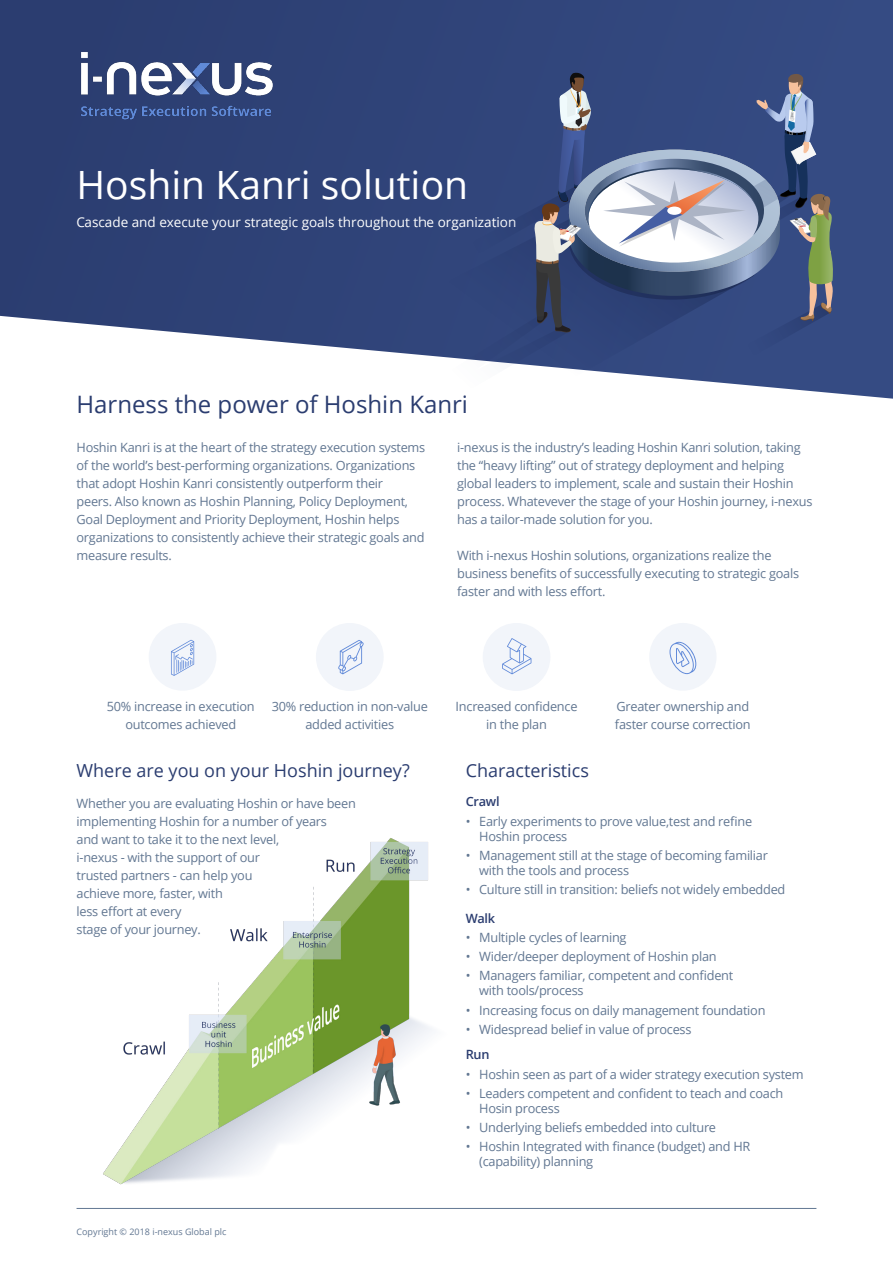
<style>
.page{position:relative;width:893px;height:1263px;background:#fff}
.page>*{position:absolute;margin:0;border:0;box-sizing:border-box;transform-origin:0 0}
.t1{font:39px "Open Sans";color:#fff}
.t2{font:24px "Open Sans";color:#2b3d70}
.t3{font:18px "Open Sans";color:#2b3d70}
.t4{font:13.5px "Open Sans";color:#fff}
.t5{font:12.75px/18px "Open Sans";letter-spacing:-.02em;color:#627792}
.t6{font:600 12.75px "Open Sans";letter-spacing:-.02em;color:#2b3d70}
.t7{font:9px "Open Sans";color:#627792}
</style>
<div class="page">
<svg style="left:0;top:0;width:893px;height:399px;background:#4a5b89"></svg>
<img style="left:67px;top:44px;width:222px;height:81px">
<hr style="left:77px;top:1208px;width:739px;height:1px;background:#627792">
<svg style="left:423px;top:73px;width:410px;height:326px;background:#5e6e94"></svg>
<div style="left:149px;top:623px;width:67px;height:68px;background:#f2f5fa;border-radius:50%"></div>
<svg style="left:171px;top:640px;width:23px;height:36px"></svg>
<div style="left:316px;top:623px;width:68px;height:68px;background:#f2f5fa;border-radius:50%"></div>
<svg style="left:338px;top:640px;width:26px;height:34px"></svg>
<div style="left:483px;top:623px;width:67px;height:68px;background:#f2f5fa;border-radius:50%"></div>
<svg style="left:502px;top:638px;width:29px;height:36px"></svg>
<div style="left:649px;top:623px;width:67px;height:68px;background:#f2f5fa;border-radius:50%"></div>
<svg style="left:669px;top:641px;width:27px;height:33px"></svg>
<img style="left:103px;top:838px;width:329px;height:347px">
<p class="t1" style="left:77px;top:158px;width:393px">Hoshin Kanri solution</p>
<p class="t4" style="left:77px;top:213px;width:441px">Cascade and execute your strategic goals throughout the organization</p>
<p class="t2" style="left:77px;top:388px;width:393px">Harness the power of Hoshin Kanri</p>
<p class="t5" style="left:77px;top:438px;width:350px">Hoshin Kanri is at the heart of the strategy execution systems of the world’s best-performing organizations. Organizations that adopt Hoshin Kanri consistently outperform their<br>peers. Also known as Hoshin Planning, Policy Deployment, Goal Deployment and Priority Deployment, Hoshin helps organizations to consistently achieve their strategic goals and measure results.</p>
<p class="t5" style="left:457px;top:438px;width:357px">i-nexus is the industry’s leading Hoshin Kanri solution, taking the “heavy lifting” out of strategy deployment and helping global leaders to implement, scale and sustain their Hoshin process. Whatevever the stage of your Hoshin journey, i-nexus has a tailor-made solution for you.</p>
<p class="t5" style="left:457px;top:546px;width:344px">With i-nexus Hoshin solutions, organizations realize the business benefits of successfully executing to strategic goals faster and with less effort.</p>
<p class="t5" style="left:107px;top:697px;width:149px;text-align:center">50% increase in execution outcomes achieved</p>
<p class="t5" style="left:272px;top:697px;width:158px;text-align:center">30% reduction in non-value added activities</p>
<p class="t5" style="left:456px;top:697px;width:123px;text-align:center">Increased confidence in the plan</p>
<p class="t5" style="left:615px;top:697px;width:137px">Greater ownership and faster course correction</p>
<p class="t3" style="left:466px;top:758px;width:125px">Characteristics</p>
<p class="t6" style="left:466px;top:793px;width:35px">Crawl</p>
<p class="t5" style="left:479px;top:813px;width:274px;line-height:15px;text-indent:-14px">• Early experiments to prove value,test and refine<br>Hoshin process</p>
<p class="t5" style="left:479px;top:847px;width:290px;line-height:15px;text-indent:-14px">• Management still at the stage of becoming familiar with the tools and process</p>
<p class="t5" style="left:466px;top:880px;width:321px">• Culture still in transition: beliefs not widely embedded</p>
<p class="t6" style="left:466px;top:909px;width:31px">Walk</p>
<p class="t5" style="left:466px;top:928px;width:162px">• Multiple cycles of learning</p>
<p class="t5" style="left:466px;top:947px;width:253px">• Wider/deeper deployment of Hoshin plan</p>
<p class="t5" style="left:479px;top:968px;width:256px;line-height:15px;text-indent:-14px">• Managers familiar, competent and confident with tools/process</p>
<p class="t5" style="left:466px;top:1001px;width:301px">• Increasing focus on daily management foundation</p>
<p class="t5" style="left:466px;top:1020px;width:227px">• Widespread belief in value of process</p>
<p class="t6" style="left:466px;top:1046px;width:25px">Run</p>
<p class="t5" style="left:466px;top:1064px;width:339px">• Hoshin seen as part of a wider strategy execution system</p>
<p class="t5" style="left:479px;top:1085px;width:306px;line-height:15px;text-indent:-14px">• Leaders competent and confident to teach and coach<br>Hosin process</p>
<p class="t5" style="left:466px;top:1118px;width:252px">• Underlying beliefs embedded into culture</p>
<p class="t5" style="left:479px;top:1139px;width:273px;line-height:15px;text-indent:-14px">• Hoshin Integrated with finance (budget) and HR (capability) planning</p>
<p class="t3" style="left:77px;top:758px;width:335px">Where are you on your Hoshin journey?</p>
<p class="t5" style="left:77px;top:794px;width:281px">Whether you are evaluating Hoshin or have been implementing Hoshin for a number of years<br>and want to take it to the next level,<br>i-nexus - with the support of our<br>trusted partners - can help you<br>achieve more, faster, with<br>less effort at every<br>stage of your journey.</p>
<p class="t7" style="left:77px;top:1225px;width:151px">Copyright © 2018 i-nexus Global plc</p>
</div>
